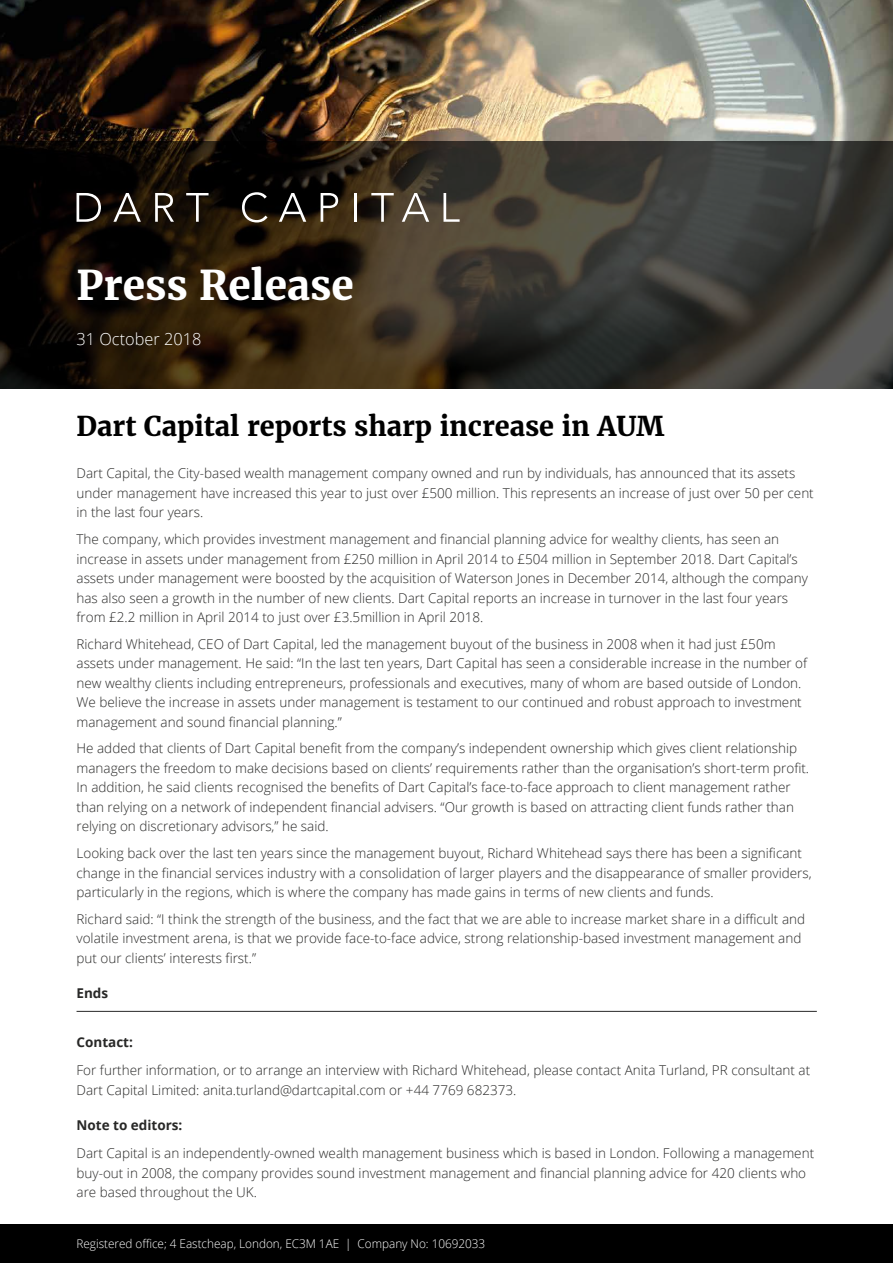
<style>
.page{position:relative;width:893px;height:1263px;background:#fff}
.page>*{position:absolute;margin:0;border:0;box-sizing:border-box;transform-origin:0 0}
.t1{font:700 40.5px "Merriweather";color:#fff}
.t2{font:700 27px "Merriweather";color:#000}
.t3{font:300 16.5px "Open Sans";color:#fff}
.t4{font:300 13.5px/19.5px "Open Sans";color:#282827}
.t5{font:700 13.5px "Open Sans";color:#282827}
.t6{font:300 12px "Open Sans";color:#fff}
</style>
<div class="page">
<hr style="left:77px;top:1011px;width:740px;height:1px;background:#282827">
<div style="left:0;top:1225px;width:893px;height:38px;background:#000"></div>
<img style="left:0;top:0;width:893px;height:141px">
<svg style="left:0;top:141px;width:893px;height:247px;background:#2e2921"></svg>
<svg style="left:77px;top:193px;width:24px;height:29px"></svg>
<svg style="left:113px;top:193px;width:28px;height:29px"></svg>
<svg style="left:155px;top:193px;width:19px;height:29px"></svg>
<svg style="left:186px;top:193px;width:23px;height:29px"></svg>
<svg style="left:242px;top:192px;width:26px;height:30px"></svg>
<svg style="left:279px;top:193px;width:27px;height:29px"></svg>
<svg style="left:321px;top:193px;width:17px;height:29px"></svg>
<hr style="left:354px;top:193px;width:3px;height:29px;background:#fff">
<svg style="left:371px;top:193px;width:23px;height:29px"></svg>
<svg style="left:402px;top:193px;width:27px;height:29px"></svg>
<svg style="left:443px;top:193px;width:17px;height:29px"></svg>
<h1 class="t1" style="left:77px;top:260px;width:279px">Press Release</h1>
<p class="t3" style="left:77px;top:328px;width:126px">31 October 2018</p>
<h2 class="t2" style="left:77px;top:409px;width:589px">Dart Capital reports sharp increase in AUM</h2>
<p class="t4" style="left:77px;top:463px;width:739px">Dart Capital, the City-based wealth management company owned and run by individuals, has announced that its assets under management have increased this year to just over £500 million. This represents an increase of just over 50 per cent in the last four years.</p>
<p class="t4" style="left:77px;top:529px;width:733px">The company, which provides investment management and financial planning advice for wealthy clients, has seen an increase in assets under management from £250 million in April 2014 to £504 million in September 2018. Dart Capital’s assets under management were boosted by the acquisition of Waterson Jones in December 2014, although the company has also seen a growth in the number of new clients. Dart Capital reports an increase in turnover in the last four years from £2.2 million in April 2014 to just over £3.5million in April 2018.</p>
<p class="t4" style="left:77px;top:634px;width:732px">Richard Whitehead, CEO of Dart Capital, led the management buyout of the business in 2008 when it had just £50m assets under management. He said: “In the last ten years, Dart Capital has seen a considerable increase in the number of new wealthy clients including entrepreneurs, professionals and executives, many of whom are based outside of London.<br>We believe the increase in assets under management is testament to our continued and robust approach to investment management and sound financial planning.”</p>
<p class="t4" style="left:77px;top:738px;width:734px">He added that clients of Dart Capital benefit from the company’s independent ownership which gives client relationship managers the freedom to make decisions based on clients’ requirements rather than the organisation’s short-term profit.<br>In addition, he said clients recognised the benefits of Dart Capital’s face-to-face approach to client management rather than relying on a network of independent financial advisers. “Our growth is based on attracting client funds rather than relying on discretionary advisors,” he said.</p>
<p class="t4" style="left:77px;top:843px;width:737px">Looking back over the last ten years since the management buyout, Richard Whitehead says there has been a significant change in the financial services industry with a consolidation of larger players and the disappearance of smaller providers, particularly in the regions, which is where the company has made gains in terms of new clients and funds.</p>
<p class="t4" style="left:77px;top:909px;width:730px">Richard said: “I think the strength of the business, and the fact that we are able to increase market share in a difficult and volatile investment arena, is that we provide face-to-face advice, strong relationship-based investment management and put our clients’ interests first.”</p>
<p class="t5" style="left:77px;top:984px;width:33px">Ends</p>
<p class="t5" style="left:77px;top:1033px;width:58px">Contact:</p>
<p class="t4" style="left:77px;top:1060px;width:735px">For further information, or to arrange an interview with Richard Whitehead, please contact Anita Turland, PR consultant at<br>Dart Capital Limited: anita.turland@dartcapital.com or +44 7769 682373.</p>
<p class="t5" style="left:77px;top:1116px;width:107px">Note to editors:</p>
<p class="t4" style="left:77px;top:1143px;width:739px">Dart Capital is an independently-owned wealth management business which is based in London. Following a management buy-out in 2008, the company provides sound investment management and financial planning advice for 420 clients who are based throughout the UK.</p>
<p class="t6" style="left:77px;top:1235px;width:410px">Registered office; 4 Eastcheap, London, EC3M 1AE | Company No: 10692033</p>
</div>
